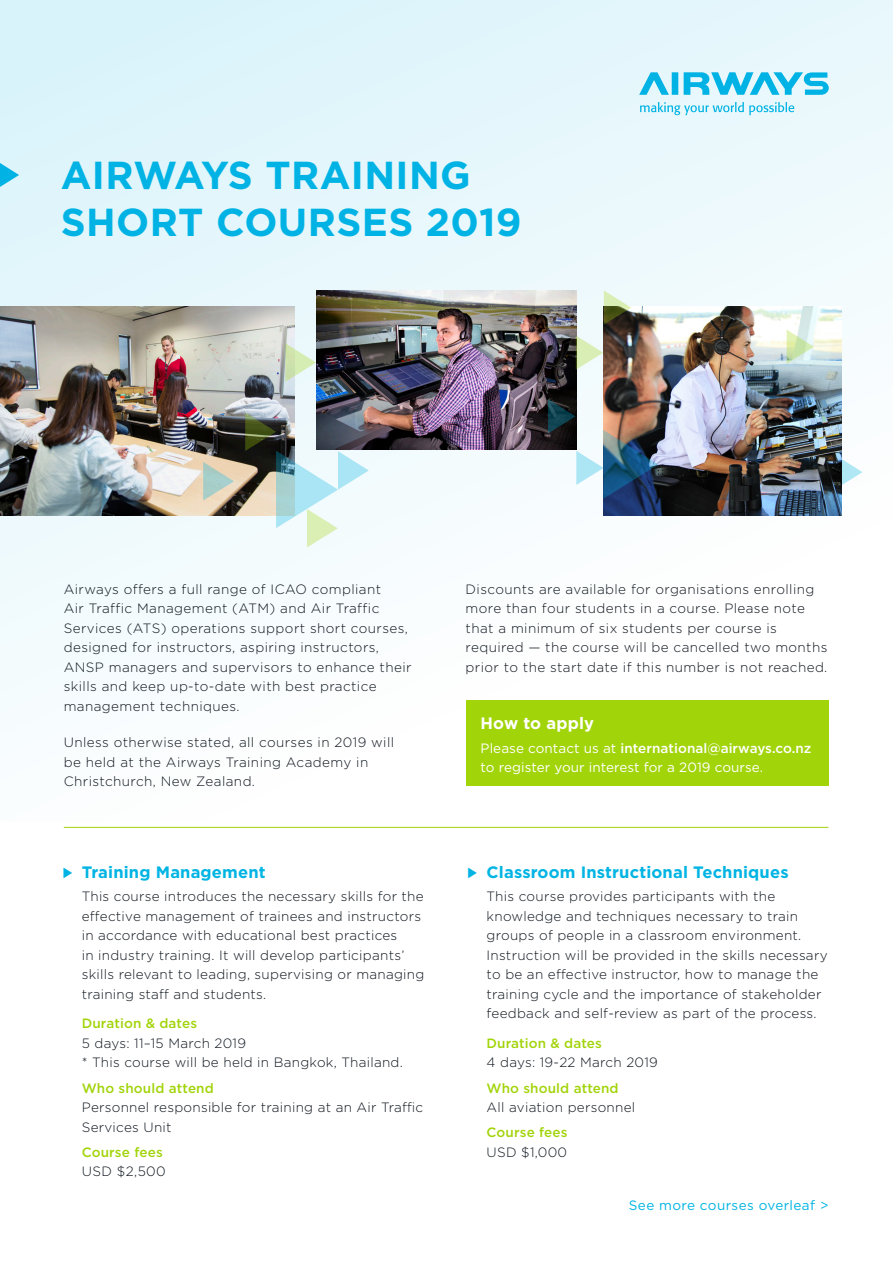
<style>
.page{position:relative;width:893px;height:1263px;background:#fff}
.page>*{position:absolute;margin:0;border:0;box-sizing:border-box;transform-origin:0 0}
.Heading_1{font:700 39px/46.5px "Gotham";letter-spacing:.01em;color:#00b3e4}
.t1{font:700 16.5px "Gotham";letter-spacing:.01em;color:#00b4e3}
.Heading_3{font:700 16.5px "Gotham";letter-spacing:.01em;color:#fff}
.body_paragragh{font:300 13.5px/19.5px "Gotham";letter-spacing:.02em;color:#0e161e}
.body_sub_paragraph{font:300 13.5px/19.5px "Gotham";letter-spacing:.03em;color:#0e161e}
.body_sub_paragraph-2{font:13.5px/19.5px "Gotham";letter-spacing:.005em;color:#fff}
.Heading_4{font:500 13.5px "Gotham";letter-spacing:.01em;color:#a2d40a}
.body_sub_paragraph-3{font:13.5px "Gotham";letter-spacing:.03em;color:#00b4e3}
.s1{font-family:"Noto Sans";font-weight:400;font-size:18px;color:#00b3e4}
.s2{font-weight:500}
</style>
<div class="page">
<div style="left:0;top:0;width:893px;height:822px;background:linear-gradient(to bottom,#dff4fa,#fffffd)"></div>
<div style="left:466px;top:701px;width:362px;height:85px;background:#a2d40a"></div>
<svg style="left:0;top:163px;width:19px;height:24px"></svg>
<svg style="left:639px;top:72px;width:190px;height:23px;background:#6cd2ef"></svg>
<svg style="left:640px;top:102px;width:154px;height:13px;background:#b2e7f6"></svg>
<img style="left:0;top:307px;width:295px;height:208px">
<img style="left:317px;top:290px;width:259px;height:159px">
<img style="left:604px;top:307px;width:238px;height:208px">
<svg style="left:285px;top:343px;width:31px;height:39px"></svg>
<svg style="left:245px;top:412px;width:124px;height:135px"></svg>
<svg style="left:203px;top:462px;width:31px;height:38px"></svg>
<svg style="left:787px;top:330px;width:27px;height:34px"></svg>
<svg style="left:842px;top:459px;width:20px;height:26px"></svg>
<svg style="left:604px;top:290px;width:27px;height:35px"></svg>
<svg style="left:576px;top:335px;width:27px;height:35px"></svg>
<img style="left:548px;top:399px;width:110px;height:100px">
<hr style="left:64px;top:827px;width:764px;height:1px;background:#a2d40a">
<p class="Heading_1" style="left:61px;top:152px;width:462px">AIRWAYS TRAINING<br>SHORT COURSES 2019</p>
<p class="body_sub_paragraph" style="left:64px;top:579px;width:349px">Airways offers a full range of ICAO compliant<br>Air Traffic Management (ATM) and Air Traffic Services (ATS) operations support short courses, designed for instructors, aspiring instructors, ANSP managers and supervisors to enhance their skills and keep up-to-date with best practice management techniques.</p>
<p class="body_sub_paragraph" style="left:64px;top:732px;width:332px">Unless otherwise stated, all courses in 2019 will be held at the Airways Training Academy in<br>Christchurch, New Zealand.</p>
<p class="t1" style="left:61px;top:861px;width:206px"><span class="s1">►</span> Training Management</p>
<p class="body_paragragh" style="left:82px;top:886px;width:344px">This course introduces the necessary skills for the effective management of trainees and instructors in accordance with educational best practices<br>in industry training. It will develop participants’ skills relevant to leading, supervising or managing training staff and students.</p>
<p class="Heading_4" style="left:82px;top:1015px;width:117px">Duration &amp; dates</p>
<p class="body_paragragh" style="left:82px;top:1033px;width:323px">5 days: 11–15 March 2019<br>* This course will be held in Bangkok, Thailand.</p>
<p class="Heading_4" style="left:82px;top:1079px;width:134px">Who should attend</p>
<p class="body_paragragh" style="left:82px;top:1097px;width:343px">Personnel responsible for training at an Air Traffic<br>Services Unit</p>
<p class="Heading_4" style="left:82px;top:1143px;width:82px">Course fees</p>
<p class="body_paragragh" style="left:82px;top:1161px;width:86px">USD $2,500</p>
<p class="body_sub_paragraph" style="left:466px;top:579px;width:363px">Discounts are available for organisations enrolling more than four students in a course. Please note that a minimum of six students per course is required — the course will be cancelled two months prior to the start date if this number is not reached.</p>
<p class="Heading_3" style="left:481px;top:712px;width:115px">How to apply</p>
<p class="body_sub_paragraph-2" style="left:481px;top:738px;width:332px">Please contact us at <span class="s2">international@airways.co.nz </span>to register your interest for a 2019 course.</p>
<p class="t1" style="left:466px;top:861px;width:324px"><span class="s1">►</span> Classroom Instructional Techniques</p>
<p class="body_paragragh" style="left:487px;top:886px;width:342px">This course provides participants with the knowledge and techniques necessary to train groups of people in a classroom environment.<br>Instruction will be provided in the skills necessary to be an effective instructor, how to manage the training cycle and the importance of stakeholder feedback and self-review as part of the process.</p>
<p class="Heading_4" style="left:487px;top:1034px;width:117px">Duration &amp; dates</p>
<p class="body_paragragh" style="left:487px;top:1052px;width:173px">4 days: 19-22 March 2019</p>
<p class="Heading_4" style="left:487px;top:1079px;width:134px">Who should attend</p>
<p class="body_paragragh" style="left:487px;top:1097px;width:150px">All aviation personnel</p>
<p class="Heading_4" style="left:487px;top:1124px;width:82px">Course fees</p>
<p class="body_paragragh" style="left:487px;top:1142px;width:82px">USD $1,000</p>
<p class="body_sub_paragraph-3" style="left:629px;top:1196px;width:201px">See more courses overleaf &gt;</p>
</div>
